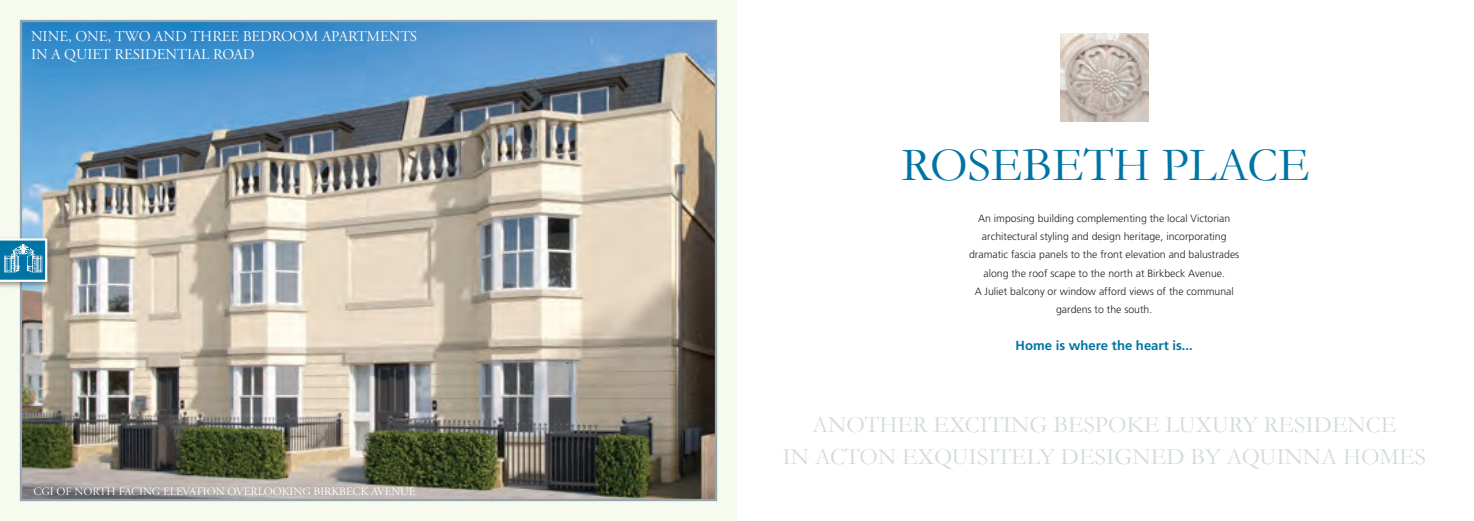
<style>
.page{position:relative;width:1474px;height:521px;background:#fff}
.page>*{position:absolute;margin:0;border:0;box-sizing:border-box;transform-origin:0 0}
.t1{font:48.12px "Garamond";color:#0074a4}
.t2{font:23.62px "Garamond";color:#d4dbdf}
.t3{font:14.88px "Adobe Garamond Titling";color:#fff}
.t4{font:700 13.12px "Frutiger";color:#0074a4}
.t5{font:11.38px "Adobe Garamond Titling";color:#fff}
.t6{font:300 10.5px/18.4px "Frutiger";color:#231f20;text-align:center}
</style>
<div class="page">
<div style="left:0;top:0;width:737px;height:521px;background:#f6faef"></div>
<img style="left:23px;top:23px;width:691px;height:475px">
<div style="left:20px;top:20px;width:697px;height:481px;border:2px solid #92a4ae"></div>
<div style="left:0;top:236px;width:55px;height:53px;background:#231f20;opacity:.46"></div>
<svg style="left:0;top:238px;width:47px;height:44px;background:#4e9ebf"></svg>
<img style="left:1060px;top:34px;width:88px;height:88px">
<p class="t3" style="left:31px;top:28px;width:388px">NINE, ONE, TWO AND THREE BEDROOM APARTMENTS</p>
<p class="t3" style="left:31px;top:46px;width:225px">IN A QUIET RESIDENTIAL ROAD</p>
<p class="t5" style="left:33px;top:485px;width:383px">CGI OF NORTH FACING ELEVATION OVERLOOKING BIRKBECK AVENUE</p>
<p class="t1" style="left:901px;top:136px;width:410px">ROSEBETH PLACE</p>
<p class="t6" style="left:969px;top:209px;width:272px">An imposing building complementing the local Victorian architectural styling and design heritage, incorporating dramatic fascia panels to the front elevation and balustrades along the roof scape to the north at Birkbeck Avenue.</p>
<p class="t6" style="left:974px;top:282px;width:261px">A Juliet balcony or window afford views of the communal gardens to the south.</p>
<p class="t4" style="left:1015px;top:338px;width:179px">Home is where the heart is...</p>
<p class="t2" style="left:812px;top:411px;width:585px">ANOTHER EXCITING BESPOKE LUXURY RESIDENCE</p>
<p class="t2" style="left:782px;top:442px;width:645px">IN ACTON EXQUISITELY DESIGNED BY AQUINNA HOMES</p>
</div>
